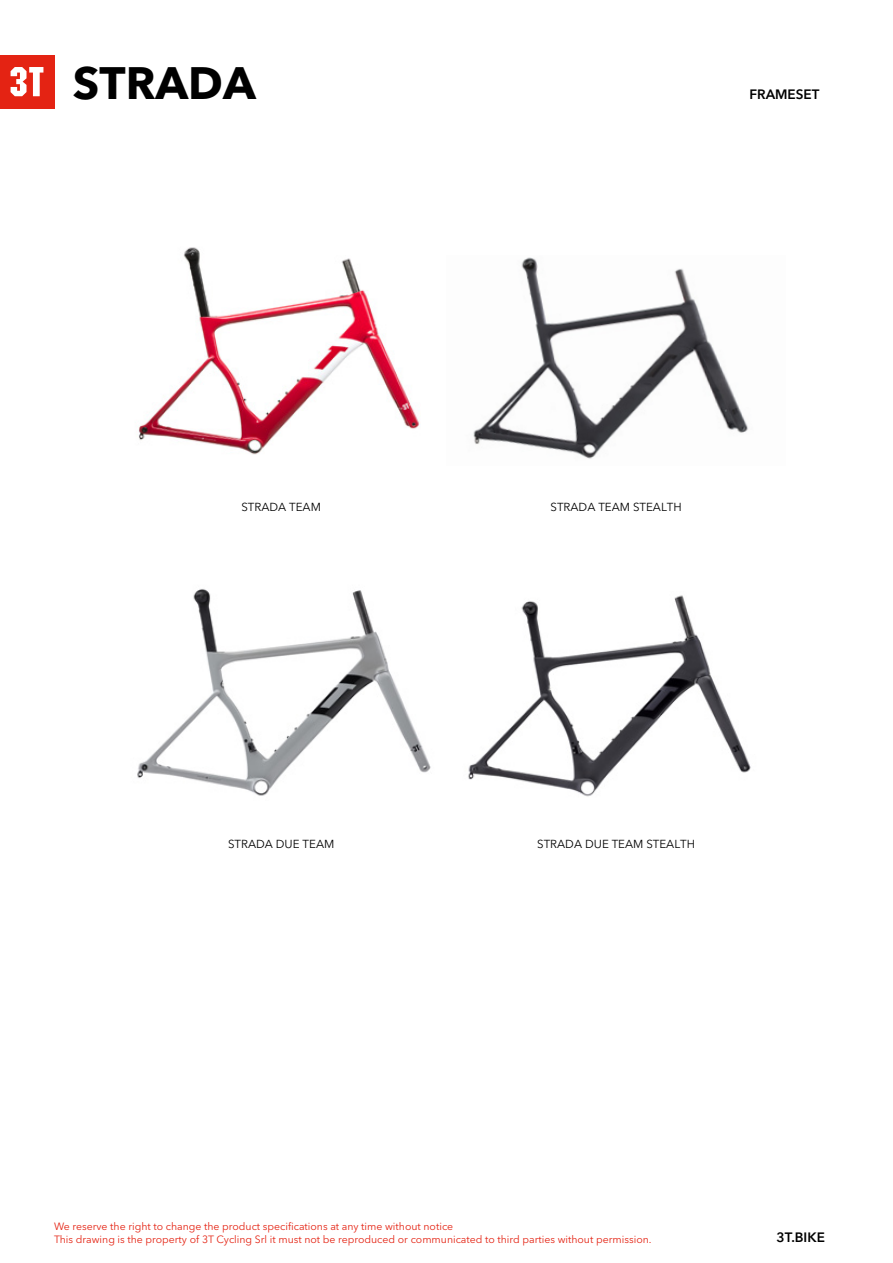
<style>
.page{position:relative;width:893px;height:1263px;background:#fff}
.page>*{position:absolute;margin:0;border:0;box-sizing:border-box;transform-origin:0 0}
.t1{font:700 45px "Avenir Next LT Pro";color:#000}
.t2{font:600 13.5px "Avenir Next LT Pro";color:#000}
.t3{font:11.55px "Avenir Next LT Pro";color:#000}
.t4{font:10.5px/12.6px "Avenir Next LT Pro";color:#e42313}
</style>
<div class="page">
<div style="left:0;top:55px;width:54px;height:54px;background:#e42313"></div>
<svg style="left:11px;top:67px;width:32px;height:29px"></svg>
<img style="left:138px;top:247px;width:281px;height:208px">
<img style="left:137px;top:589px;width:294px;height:207px">
<img style="left:473px;top:257px;width:275px;height:202px">
<img style="left:468px;top:595px;width:283px;height:202px">
<h1 class="t1" style="left:73px;top:55px;width:185px">STRADA</h1>
<p class="t3" style="left:241px;top:500px;width:81px">STRADA TEAM</p>
<p class="t3" style="left:228px;top:837px;width:108px">STRADA DUE TEAM</p>
<p class="t2" style="left:749px;top:86px;width:72px">FRAMESET</p>
<p class="t3" style="left:550px;top:500px;width:133px">STRADA TEAM STEALTH</p>
<p class="t3" style="left:537px;top:837px;width:159px">STRADA DUE TEAM STEALTH</p>
<p class="t4" style="left:54px;top:1220px;width:599px">We reserve the right to change the product specifications at any time without notice<br>This drawing is the property of 3T Cycling Srl it must not be reproduced or communicated to third parties without permission.</p>
<p class="t2" style="left:776px;top:1229px;width:50px">3T.BIKE</p>
</div>
